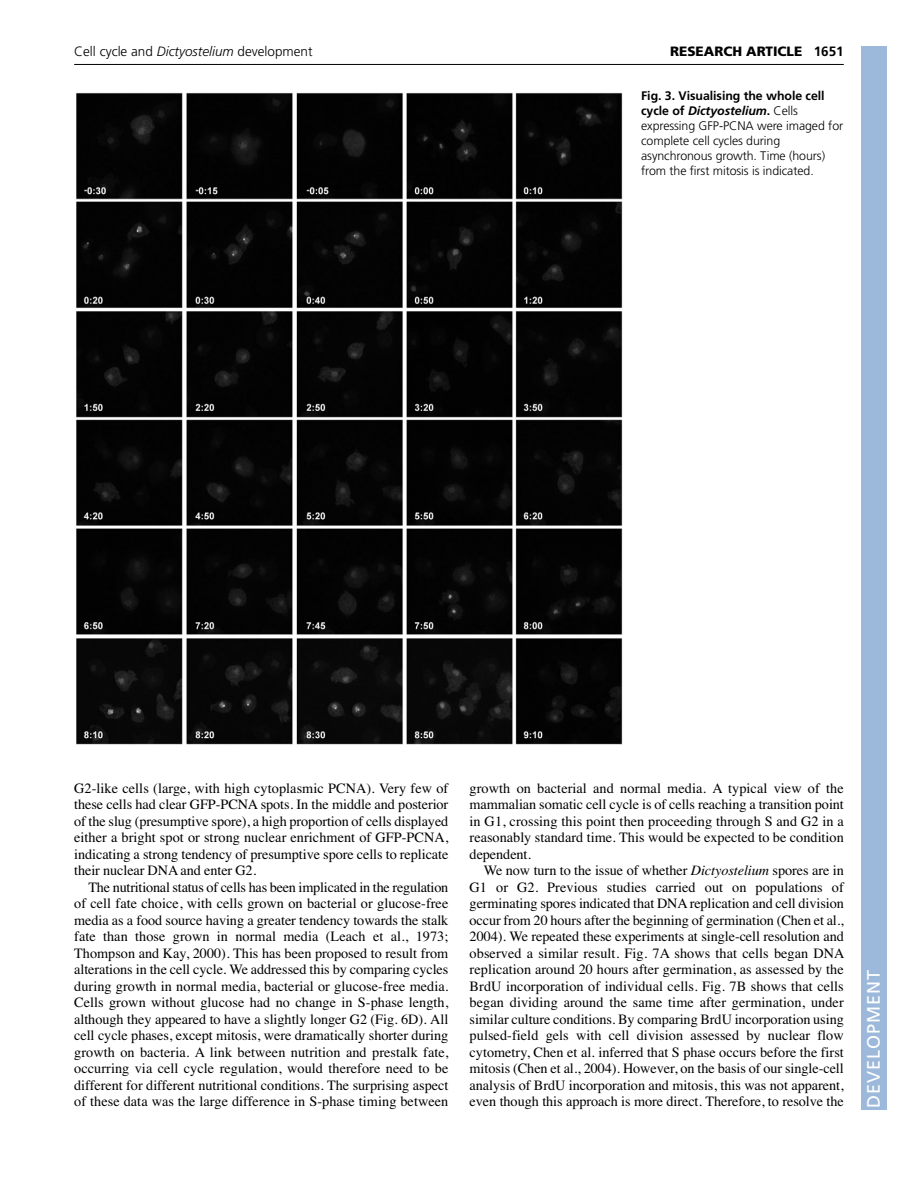
<style>
.page{position:relative;width:918px;height:1188px;background:#fff}
.page>*{position:absolute;margin:0;border:0;box-sizing:border-box;transform-origin:0 0}
.t1{font:18px "Frutiger LT Std";letter-spacing:.055em;color:#fff}
.t2{font:14.25px/16.5px "Times";letter-spacing:-.005em;color:#000;text-align:justify}
.t3{font:300 13.5px "Frutiger LT Std";color:#000}
.t4{font:900 13.5px "Frutiger LT Std";color:#000}
.t5{font:300 12.3px/15px "Frutiger LT Std";letter-spacing:-.005em;color:#000}
.s1{font-style:italic}
.s2{font-weight:700}
.s3{font-weight:700;font-style:italic}
</style>
<div class="page">
<hr style="left:74px;top:64px;width:770px;height:1px;background:#000">
<img style="left:76px;top:92px;width:547px;height:653px">
<div style="left:861px;top:46px;width:25px;height:1064px;background:#9cb9db"></div>
<p class="t3" style="left:74px;top:46px;width:240px">Cell cycle and <span class="s1">Dictyostelium</span> development</p>
<p class="t4" style="left:670px;top:46px;width:175px">RESEARCH ARTICLE <span class="s2">1651</span></p>
<p class="t5" style="left:641px;top:89px;width:204px"><span class="s2">Fig. 3. Visualising the whole cell cycle of</span> <span class="s3">Dictyostelium</span><span class="s2">.</span> Cells expressing GFP-PCNA were imaged for complete cell cycles during asynchronous growth. Time (hours) from the first mitosis is indicated.</p>
<p class="t2" style="left:74px;top:781px;width:376px">G2-like cells (large, with high cytoplasmic PCNA). Very few of these cells had clear GFP-PCNA spots. In the middle and posterior of the slug (presumptive spore), a high proportion of cells displayed either a bright spot or strong nuclear enrichment of GFP-PCNA, indicating a strong tendency of presumptive spore cells to replicate their nuclear DNA and enter G2.</p>
<p class="t2" style="left:74px;top:880px;width:376px;text-indent:14px">The nutritional status of cells has been implicated in the regulation of cell fate choice, with cells grown on bacterial or glucose-free media as a food source having a greater tendency towards the stalk fate than those grown in normal media (Leach et al., 1973; Thompson and Kay, 2000). This has been proposed to result from alterations in the cell cycle. We addressed this by comparing cycles during growth in normal media, bacterial or glucose-free media.<br>Cells grown without glucose had no change in S-phase length, although they appeared to have a slightly longer G2 (Fig. 6D). All cell cycle phases, except mitosis, were dramatically shorter during growth on bacteria. A link between nutrition and prestalk fate, occurring via cell cycle regulation, would therefore need to be different for different nutritional conditions. The surprising aspect of these data was the large difference in S-phase timing between</p>
<p class="t2" style="left:470px;top:781px;width:376px">growth on bacterial and normal media. A typical view of the mammalian somatic cell cycle is of cells reaching a transition point in G1, crossing this point then proceeding through S and G2 in a reasonably standard time. This would be expected to be condition dependent.</p>
<p class="t2" style="left:470px;top:864px;width:376px;text-indent:14px">We now turn to the issue of whether <span class="s1">Dictyostelium</span> spores are in G1 or G2. Previous studies carried out on populations of germinating spores indicated that DNA replication and cell division occur from 20 hours after the beginning of germination (Chen et al., 2004). We repeated these experiments at single-cell resolution and observed a similar result. Fig. 7A shows that cells began DNA replication around 20 hours after germination, as assessed by the BrdU incorporation of individual cells. Fig. 7B shows that cells began dividing around the same time after germination, under similar culture conditions. By comparing BrdU incorporation using pulsed-field gels with cell division assessed by nuclear flow cytometry, Chen et al. inferred that S phase occurs before the first mitosis (Chen et al., 2004). However, on the basis of our single-cell analysis of BrdU incorporation and mitosis, this was not apparent, even though this approach is more direct. Therefore, to resolve the</p>
<p class="t1" style="left:863px;top:1108px;width:140px;rotate:-90deg">DEVELOPMENT</p>
</div>
